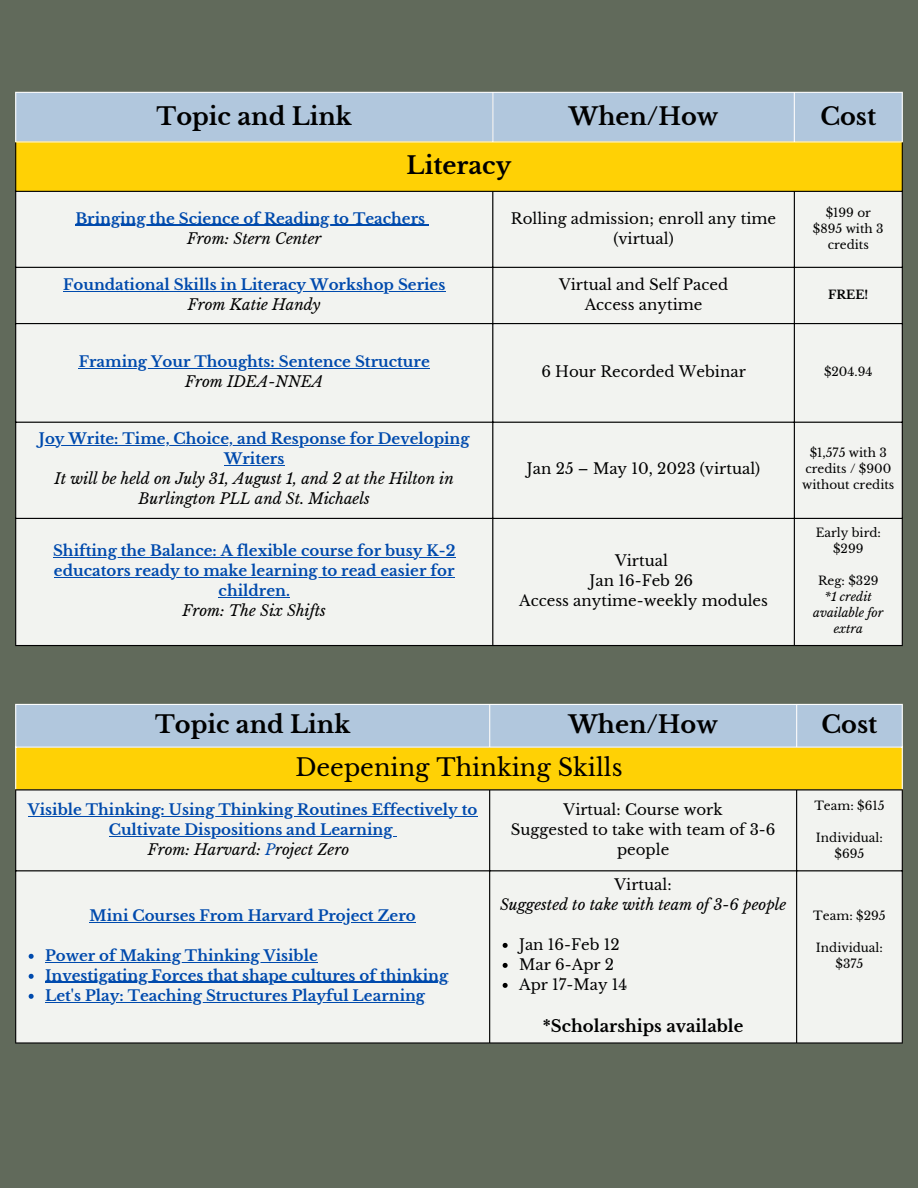
<style>
.page{position:relative;width:918px;height:1188px;background:#616a5b}
.page>*{position:absolute;margin:0;border:0;box-sizing:border-box;transform-origin:0 0}
.t1{font:700 24px "Libre Baskerville";color:#000}
.t2{font:24px "Libre Baskerville";color:#000}
.t3{font:700 16.5px "Libre Baskerville";color:#000}
.t4{font:700 15px/20px "Libre Baskerville";color:#004aad;text-align:center}
.t5{font:15px/20px "Libre Baskerville";color:#000;text-align:center}
.t6{font:italic 15px/20px "Libre Baskerville";color:#000;text-align:center}
.t7{font:12px/16px "Libre Baskerville";color:#000;text-align:center}
.t8{font:italic 12px/16px "Libre Baskerville";color:#000;text-align:center}
.t9{font:700 12px "Libre Baskerville";color:#000}
.s1{font-weight:400;font-style:italic;color:#000}
.s2{font-weight:400;font-style:italic}
</style>
<div class="page">
<div style="left:16px;top:93px;width:886px;height:48px;background:#b1c7dd"></div>
<div style="left:15px;top:142px;width:888px;height:50px;background:#ffd105"></div>
<div style="left:16px;top:192px;width:886px;height:453px;background:#f2f3f0"></div>
<hr style="left:75px;top:225px;width:350px;height:1px;background:#004aad">
<hr style="left:63px;top:291px;width:382px;height:1px;background:#004aad">
<hr style="left:79px;top:368px;width:351px;height:1px;background:#004aad">
<hr style="left:39px;top:445px;width:431px;height:1px;background:#004aad">
<hr style="left:224px;top:465px;width:60px;height:1px;background:#004aad">
<hr style="left:53px;top:557px;width:402px;height:1px;background:#004aad">
<hr style="left:54px;top:577px;width:400px;height:1px;background:#004aad">
<hr style="left:219px;top:597px;width:71px;height:1px;background:#004aad">
<hr style="left:15px;top:93px;width:1px;height:48px;background:#fff">
<hr style="left:492px;top:93px;width:1px;height:48px;background:#fff">
<hr style="left:794px;top:93px;width:1px;height:48px;background:#fff">
<hr style="left:902px;top:93px;width:1px;height:48px;background:#fff">
<hr style="left:15px;top:92px;width:888px;height:1px;background:#fff">
<hr style="left:15px;top:141px;width:888px;height:1px;background:#fff">
<hr style="left:15px;top:142px;width:1px;height:503px;background:#000">
<hr style="left:492px;top:192px;width:1px;height:453px;background:#000">
<hr style="left:794px;top:192px;width:1px;height:453px;background:#000">
<hr style="left:902px;top:142px;width:1px;height:503px;background:#000">
<hr style="left:15px;top:191px;width:888px;height:1px;background:#000">
<hr style="left:15px;top:267px;width:888px;height:1px;background:#000">
<hr style="left:15px;top:323px;width:888px;height:1px;background:#000">
<hr style="left:15px;top:422px;width:888px;height:1px;background:#000">
<hr style="left:15px;top:518px;width:888px;height:1px;background:#000">
<hr style="left:15px;top:645px;width:888px;height:1px;background:#000">
<div style="left:16px;top:705px;width:886px;height:42px;background:#b1c7dd"></div>
<div style="left:15px;top:747px;width:888px;height:43px;background:#ffd105"></div>
<div style="left:16px;top:790px;width:886px;height:252px;background:#f2f3f0"></div>
<hr style="left:28px;top:816px;width:450px;height:1px;background:#004aad">
<hr style="left:109px;top:836px;width:284px;height:1px;background:#004aad">
<svg style="left:29px;top:954px;width:5px;height:5px"></svg>
<hr style="left:45px;top:962px;width:273px;height:1px;background:#004aad">
<svg style="left:29px;top:974px;width:5px;height:5px"></svg>
<hr style="left:45px;top:982px;width:403px;height:1px;background:#004aad">
<svg style="left:29px;top:994px;width:5px;height:5px"></svg>
<hr style="left:45px;top:1002px;width:380px;height:1px;background:#004aad">
<hr style="left:90px;top:922px;width:326px;height:1px;background:#004aad">
<svg style="left:503px;top:943px;width:5px;height:5px"></svg>
<svg style="left:503px;top:963px;width:5px;height:5px"></svg>
<svg style="left:503px;top:983px;width:5px;height:5px"></svg>
<hr style="left:15px;top:705px;width:1px;height:84px;background:#fff">
<hr style="left:489px;top:705px;width:1px;height:42px;background:#fff">
<hr style="left:796px;top:705px;width:1px;height:42px;background:#fff">
<hr style="left:902px;top:705px;width:1px;height:84px;background:#fff">
<hr style="left:15px;top:704px;width:888px;height:1px;background:#fff">
<hr style="left:15px;top:747px;width:888px;height:1px;background:#fff">
<hr style="left:15px;top:790px;width:1px;height:252px;background:#000">
<hr style="left:489px;top:790px;width:1px;height:252px;background:#000">
<hr style="left:796px;top:790px;width:1px;height:252px;background:#000">
<hr style="left:902px;top:790px;width:1px;height:252px;background:#000">
<hr style="left:15px;top:789px;width:888px;height:1px;background:#000">
<hr style="left:15px;top:870px;width:888px;height:1px;background:#000">
<hr style="left:15px;top:1042px;width:888px;height:2px;background:#000">
<h1 class="t1" style="left:157px;top:101px;width:197px">Topic and Link</h1>
<h1 class="t1" style="left:569px;top:101px;width:151px">When/How</h1>
<h1 class="t1" style="left:820px;top:101px;width:57px">Cost</h1>
<h1 class="t1" style="left:407px;top:151px;width:106px">Literacy</h1>
<p class="t4" style="left:75px;top:208px;width:351px">Bringing the Science of Reading to Teachers</p>
<p class="t6" style="left:187px;top:228px;width:136px">From: Stern Center</p>
<p class="t5" style="left:511px;top:208px;width:267px">Rolling admission; enroll any time (virtual)</p>
<p class="t7" style="left:813px;top:204px;width:72px">$199 or $895 with 3 credits</p>
<p class="t4" style="left:63px;top:274px;width:384px">Foundational Skills in Literacy Workshop Series</p>
<p class="t6" style="left:188px;top:294px;width:134px">From Katie Handy</p>
<p class="t4" style="left:79px;top:352px;width:353px">Framing Your Thoughts: Sentence Structure</p>
<p class="t6" style="left:185px;top:372px;width:139px">From IDEA-NNEA</p>
<p class="t4" style="left:39px;top:429px;width:432px">Joy Write: Time, Choice, and Response for Developing<br>Writers</p>
<p class="t6" style="left:55px;top:469px;width:401px">It will be held on July 31, August 1, and 2 at the Hilton in<br>Burlington PLL and St. Michaels</p>
<p class="t4" style="left:53px;top:540px;width:404px">Shifting the Balance: A flexible course for busy K-2 educators ready to make learning to read easier for children.</p>
<p class="t6" style="left:183px;top:600px;width:145px">From: The Six Shifts</p>
<p class="t5" style="left:559px;top:274px;width:171px">Virtual and Self Paced<br>Access anytime</p>
<p class="t9" style="left:828px;top:287px;width:42px">FREE!</p>
<p class="t5" style="left:541px;top:362px;width:206px">6 Hour Recorded Webinar</p>
<p class="t7" style="left:824px;top:364px;width:50px">$204.94</p>
<p class="t5" style="left:527px;top:459px;width:235px">Jan 25 – May 10, 2023 (virtual)</p>
<p class="t5" style="left:519px;top:550px;width:250px">Virtual<br>Jan 16-Feb 26<br>Access anytime-weekly modules</p>
<p class="t7" style="left:802px;top:445px;width:94px">$1,575 with 3 credits / $900 without credits</p>
<p class="t7" style="left:816px;top:524px;width:67px">Early bird: $299</p>
<p class="t7" style="left:818px;top:572px;width:62px">Reg: $329</p>
<p class="t8" style="left:813px;top:588px;width:72px">*1 credit available for extra</p>
<h1 class="t1" style="left:155px;top:710px;width:197px">Topic and Link</h1>
<h1 class="t1" style="left:569px;top:710px;width:151px">When/How</h1>
<h1 class="t1" style="left:822px;top:710px;width:57px">Cost</h1>
<h1 class="t2" style="left:295px;top:753px;width:329px">Deepening Thinking Skills</h1>
<p class="t4" style="left:28px;top:800px;width:451px">Visible Thinking: Using Thinking Routines Effectively to<br>Cultivate Dispositions and Learning<br><span class="s1">From: Harvard:</span> <span class="s2">P</span><span class="s1">roject Zero</span></p>
<p class="t5" style="left:511px;top:800px;width:266px">Virtual: Course work<br>Suggested to take with team of 3-6 people</p>
<p class="t7" style="left:814px;top:798px;width:72px">Team: $615</p>
<p class="t7" style="left:816px;top:830px;width:68px">Individual: $695</p>
<p class="t4" style="left:90px;top:906px;width:328px">Mini Courses From Harvard Project Zero</p>
<p class="t4" style="left:45px;top:946px;width:405px;text-align:left">Power of Making Thinking Visible<br>Investigating Forces that shape cultures of thinking<br>Let's Play: Teaching Structures Playful Learning</p>
<p class="t5" style="left:615px;top:875px;width:59px">Virtual:</p>
<p class="t6" style="left:500px;top:895px;width:288px">Suggested to take with team of 3-6 people</p>
<p class="t5" style="left:519px;top:935px;width:110px;text-align:left">Jan 16-Feb 12<br>Mar 6-Apr 2<br>Apr 17-May 14</p>
<p class="t3" style="left:543px;top:1016px;width:202px">*Scholarships available</p>
<p class="t7" style="left:813px;top:908px;width:74px">Team: $295</p>
<p class="t7" style="left:816px;top:940px;width:68px">Individual: $375</p>
</div>
